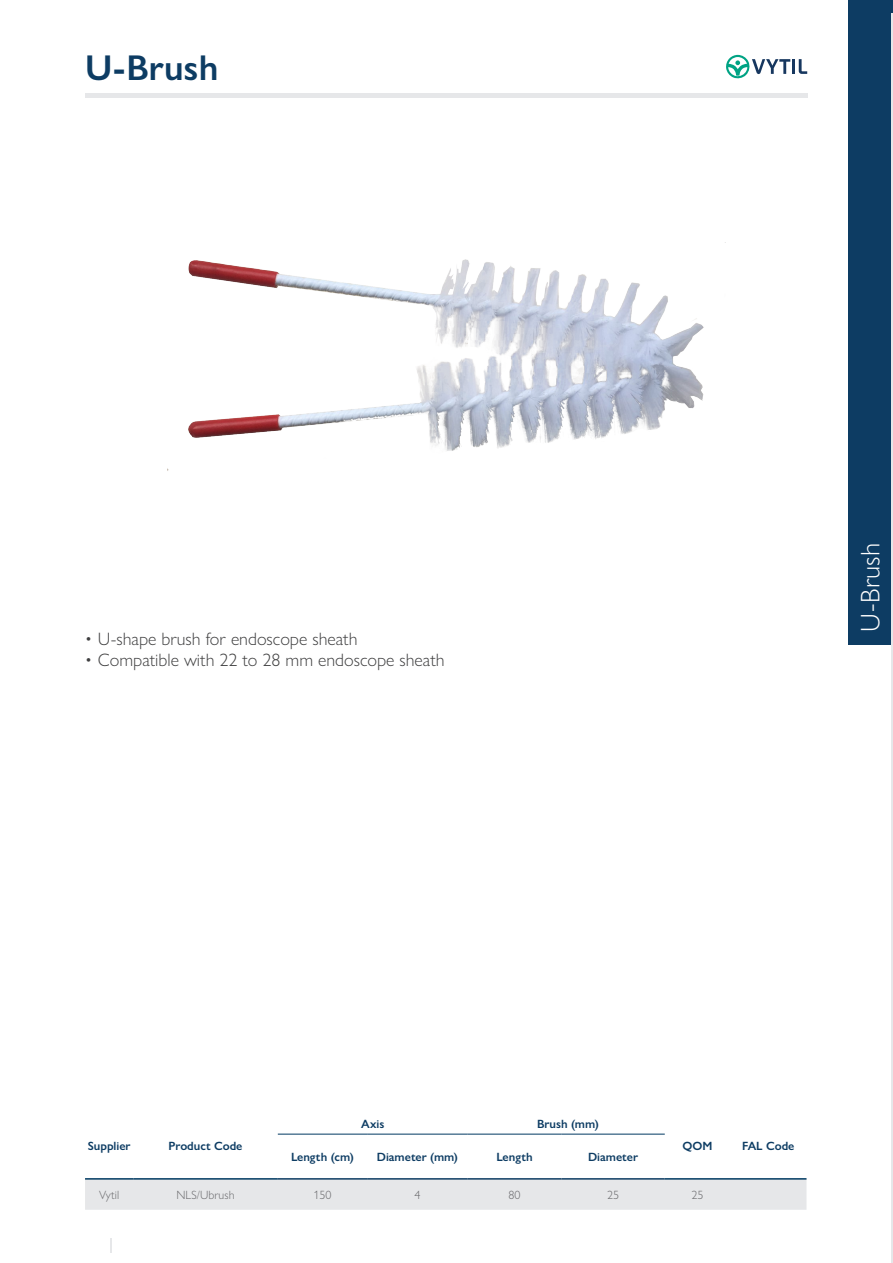
<style>
.page{position:relative;width:893px;height:1263px;background:#fff}
.page>*{position:absolute;margin:0;border:0;box-sizing:border-box;transform-origin:0 0}
.Titel_Groot{font:600 36px "Gill Sans Nova";color:#0d3c63}
.Zijtitel{font:300 27px "Gill Sans Nova";color:#fff}
.t1{font:300 18px "Gill Sans Nova";color:#3e3e3f}
.Tabel_Titel{font:600 12px "Gill Sans Nova";color:#0d3c63}
.Tabel_Text{font:300 12px "Gill Sans Nova";color:#69696c}
</style>
<div class="page">
<div style="left:848px;top:0;width:45px;height:644px;background:#0d3c63"></div>
<hr style="left:85px;top:94px;width:723px;height:4px;background:#e6e7e9">
<svg style="left:110px;top:1238px;width:1px;height:14px"></svg>
<hr style="left:892px;top:13px;width:1px;height:1250px;background:#e6e7e9">
<div style="left:85px;top:1179px;width:721px;height:31px;background:#e6e7e9"></div>
<hr style="left:85px;top:1178px;width:48px;height:1px;background:#003961">
<hr style="left:133px;top:1178px;width:145px;height:1px;background:#003961">
<hr style="left:665px;top:1178px;width:65px;height:1px;background:#003961">
<hr style="left:730px;top:1178px;width:76px;height:1px;background:#003961">
<hr style="left:278px;top:1134px;width:89px;height:1px;background:#003961">
<hr style="left:367px;top:1134px;width:101px;height:1px;background:#003961">
<hr style="left:468px;top:1134px;width:93px;height:1px;background:#003961">
<hr style="left:561px;top:1134px;width:104px;height:1px;background:#003961">
<hr style="left:278px;top:1178px;width:89px;height:1px;background:#0d3c63">
<hr style="left:367px;top:1178px;width:101px;height:1px;background:#0d3c63">
<hr style="left:468px;top:1178px;width:93px;height:1px;background:#0d3c63">
<hr style="left:561px;top:1178px;width:104px;height:1px;background:#0d3c63">
<img style="left:167px;top:242px;width:559px;height:229px">
<hr style="left:792px;top:59px;width:3px;height:15px;background:#17375f">
<svg style="left:799px;top:59px;width:8px;height:15px"></svg>
<svg style="left:726px;top:55px;width:64px;height:24px"></svg>
<p class="Titel_Groot" style="left:85px;top:46px;width:135px">U-Brush</p>
<p class="t1" style="left:85px;top:627px;width:274px">• U-shape brush for endoscope sheath</p>
<p class="t1" style="left:85px;top:649px;width:361px">• Compatible with 22 to 28 mm endoscope sheath</p>
<p class="Zijtitel" style="left:854px;top:631px;width:90px;rotate:-90deg">U-Brush</p>
<p class="Tabel_Titel" style="left:88px;top:1138px;width:44px">Supplier</p>
<p class="Tabel_Titel" style="left:169px;top:1138px;width:75px">Product Code</p>
<p class="Tabel_Titel" style="left:361px;top:1116px;width:25px">Axis</p>
<p class="Tabel_Titel" style="left:537px;top:1116px;width:63px">Brush (mm)</p>
<p class="Tabel_Titel" style="left:291px;top:1149px;width:64px">Length (cm)</p>
<p class="Tabel_Titel" style="left:377px;top:1149px;width:83px">Diameter (mm)</p>
<p class="Tabel_Titel" style="left:496px;top:1149px;width:38px">Length</p>
<p class="Tabel_Titel" style="left:588px;top:1149px;width:52px">Diameter</p>
<p class="Tabel_Titel" style="left:682px;top:1138px;width:31px">QOM</p>
<p class="Tabel_Titel" style="left:742px;top:1138px;width:54px">FAL Code</p>
<p class="Tabel_Text" style="left:99px;top:1187px;width:22px">Vytil</p>
<p class="Tabel_Text" style="left:177px;top:1187px;width:60px">NLS/Ubrush</p>
<p class="Tabel_Text" style="left:313px;top:1187px;width:19px">150</p>
<p class="Tabel_Text" style="left:414px;top:1187px;width:7px">4</p>
<p class="Tabel_Text" style="left:508px;top:1187px;width:13px">80</p>
<p class="Tabel_Text" style="left:607px;top:1187px;width:13px">25</p>
<p class="Tabel_Text" style="left:691px;top:1187px;width:13px">25</p>
</div>
